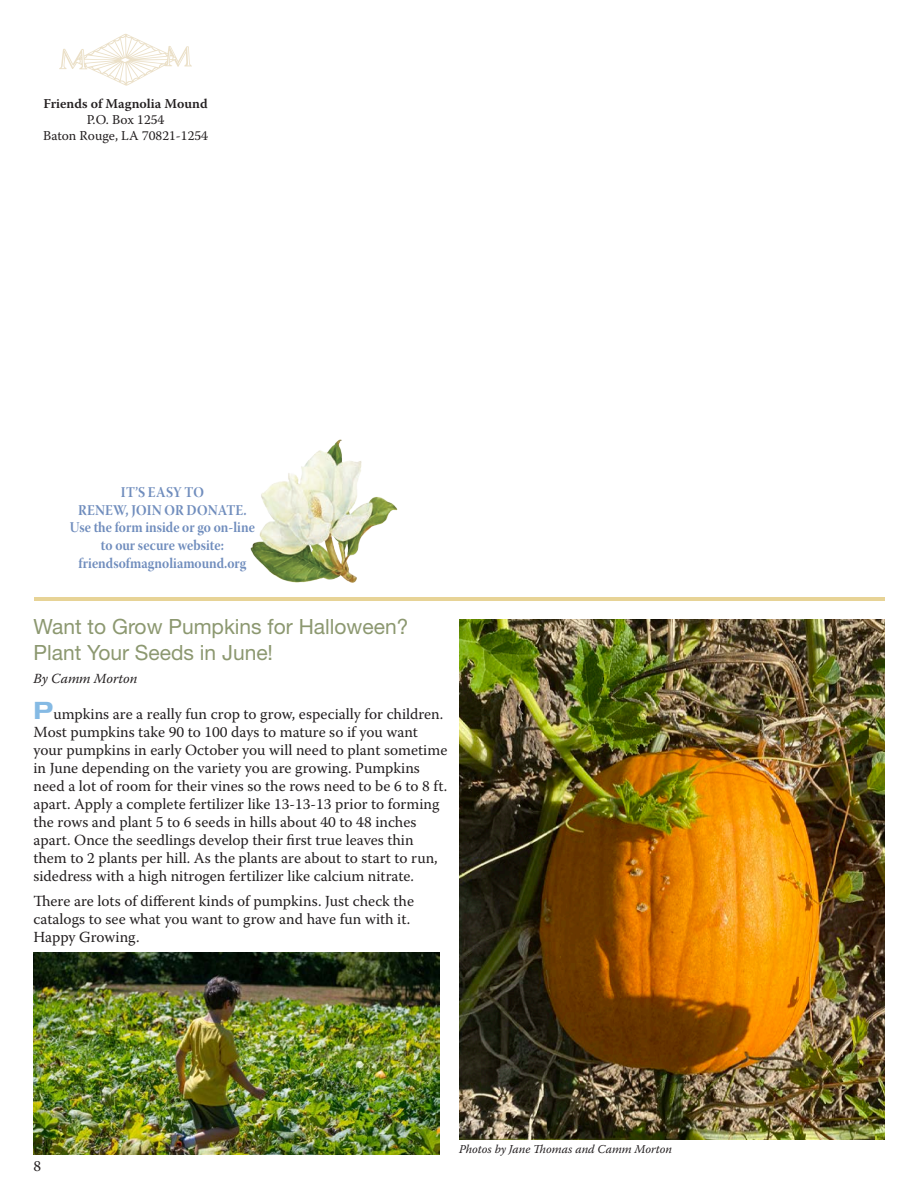
<style>
.page{position:relative;width:918px;height:1188px;background:#fff}
.page>*{position:absolute;margin:0;border:0;box-sizing:border-box;transform-origin:0 0}
.Helneu_large_green_heads{font:21px/25.2px "Helvetica Neue LT Std";color:#8c9870}
.warnockpro_10_25_pt_body{font:15.3px/18px "Warnock Pro";color:#231f20}
.Member_heads{font:14.85px "Warnock Pro Bold Subh";letter-spacing:.005em;color:#708dbd;scale:.9 1}
.donor_names{font:italic 13.8px "Warnock Pro";color:#231f20}
.t1{font:13.5px "Warnock Pro";color:#231f20}
.t2{font:600 13.5px "Warnock Pro";color:#231f20}
.warnockpro_10_25_pt_body-2{font:italic 12px "Warnock Pro";color:#231f20}
.s1{font-family:"Helvetica Neue LT Std";font-weight:700;font-stretch:expanded;font-size:24px;color:#85bae4}
</style>
<div class="page">
<svg style="left:59px;top:34px;width:133px;height:52px"></svg>
<img style="left:251px;top:439px;width:146px;height:143px">
<hr style="left:34px;top:597px;width:851px;height:4px;background:#e7d396">
<img style="left:33px;top:953px;width:406px;height:201px">
<img style="left:459px;top:619px;width:425px;height:521px">
<p class="t2" style="left:43px;top:95px;width:166px">Friends of Magnolia Mound</p>
<p class="t1" style="left:87px;top:112px;width:79px">P.O. Box 1254</p>
<p class="t1" style="left:43px;top:128px;width:166px">Baton Rouge, LA 70821-1254</p>
<p class="Member_heads" style="left:121px;top:483px;width:94px">IT’S EASY TO</p>
<p class="Member_heads" style="left:78px;top:501px;width:189px">RENEW, JOIN OR DONATE.</p>
<p class="Member_heads" style="left:70px;top:519px;width:207px">Use the form inside or go on-line</p>
<p class="Member_heads" style="left:101px;top:536px;width:138px">to our secure website:</p>
<p class="Member_heads" style="left:79px;top:554px;width:188px">friendsofmagnoliamound.org</p>
<p class="Helneu_large_green_heads" style="left:33px;top:614px;width:376px">Want to Grow Pumpkins for Halloween?<br>Plant Your Seeds in June!</p>
<p class="donor_names" style="left:33px;top:670px;width:105px">By Camm Morton</p>
<p class="warnockpro_10_25_pt_body" style="left:33px;top:705px;width:415px"><span class="s1">P</span>umpkins are a really fun crop to grow, especially for children.<br>Most pumpkins take 90 to 100 days to mature so if you want your pumpkins in early October you will need to plant sometime in June depending on the variety you are growing. Pumpkins need a lot of room for their vines so the rows need to be 6 to 8 ft. apart. Apply a complete fertilizer like 13-13-13 prior to forming the rows and plant 5 to 6 seeds in hills about 40 to 48 inches apart. Once the seedlings develop their first true leaves thin them to 2 plants per hill. As the plants are about to start to run, sidedress with a high nitrogen fertilizer like calcium nitrate.</p>
<p class="warnockpro_10_25_pt_body" style="left:33px;top:891px;width:382px">There are lots of different kinds of pumpkins. Just check the catalogs to see what you want to grow and have fun with it.<br>Happy Growing.</p>
<p class="warnockpro_10_25_pt_body" style="left:33px;top:1157px;width:9px">8</p>
<p class="warnockpro_10_25_pt_body-2" style="left:459px;top:1142px;width:215px">Photos by Jane Thomas and Camm Morton</p>
</div>
